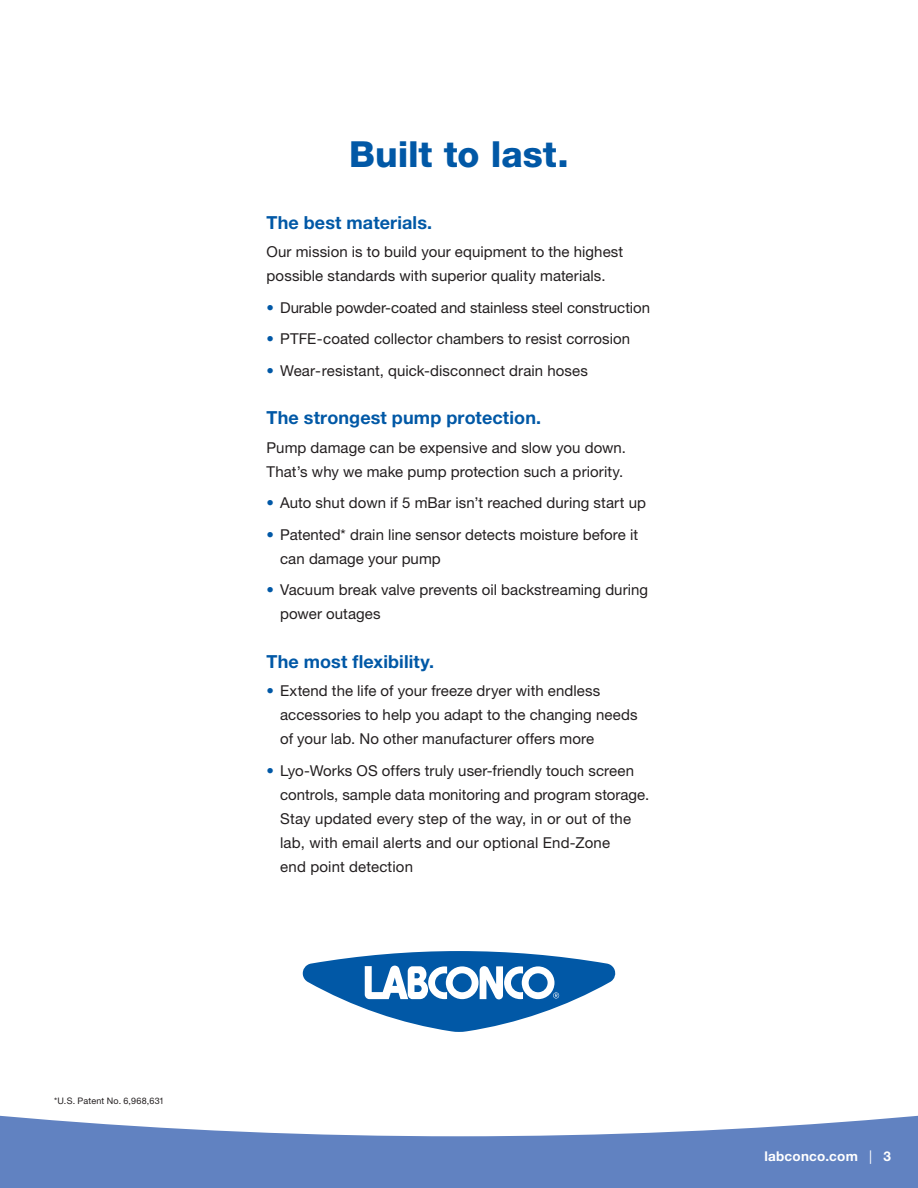
<style>
.page{position:relative;width:918px;height:1188px;background:#fff}
.page>*{position:absolute;margin:0;border:0;box-sizing:border-box;transform-origin:0 0}
.t1{font:800 36px "Helvetica Neue LT Std";color:#0158a6}
.t2{font:700 18px "Helvetica Neue LT Std";letter-spacing:.005em;color:#0158a6}
.t3{font:15px/24px "Helvetica Neue LT Std";letter-spacing:.005em;color:#231f20}
.t4{font:700 13.5px "Helvetica Neue LT Std";letter-spacing:.015em;color:#fff}
.t5{font:9px "Helvetica Neue LT Std";letter-spacing:.02em;color:#231f20}
.s1{color:#0158a6}
.s2{font-weight:400}
</style>
<div class="page">
<svg style="left:302px;top:951px;width:314px;height:81px"></svg>
<svg style="left:1px;top:1115px;width:917px;height:73px;fill:#6182c1"></svg>
<svg style="left:0;top:1115px;width:1px;height:73px"></svg>
<p class="t5" style="left:54px;top:1095px;width:112px">*U.S. Patent No. 6,968,631</p>
<h1 class="t1" style="left:349px;top:133px;width:221px">Built to last.</h1>
<p class="t2" style="left:267px;top:211px;width:167px">The best materials.</p>
<p class="t3" style="left:267px;top:240px;width:358px">Our mission is to build your equipment to the highest possible standards with superior quality materials.</p>
<p class="t3" style="left:267px;top:295px;width:385px"><span class="s1">•</span> Durable powder-coated and stainless steel construction</p>
<p class="t3" style="left:267px;top:327px;width:365px"><span class="s1">•</span> PTFE-coated collector chambers to resist corrosion</p>
<p class="t3" style="left:267px;top:358px;width:323px"><span class="s1">•</span> Wear-resistant, quick-disconnect drain hoses</p>
<p class="t2" style="left:267px;top:407px;width:276px">The strongest pump protection.</p>
<p class="t3" style="left:267px;top:435px;width:361px">Pump damage can be expensive and slow you down.<br>That’s why we make pump protection such a priority.</p>
<p class="t3" style="left:267px;top:491px;width:381px"><span class="s1">•</span> Auto shut down if 5 mBar isn’t reached during start up</p>
<p class="t3" style="left:280px;top:522px;width:360px;text-indent:-14px"><span class="s1">•</span> Patented* drain line sensor detects moisture before it can damage your pump</p>
<p class="t3" style="left:280px;top:578px;width:370px;text-indent:-14px"><span class="s1">•</span> Vacuum break valve prevents oil backstreaming during power outages</p>
<p class="t2" style="left:267px;top:650px;width:169px">The most flexibility.</p>
<p class="t3" style="left:280px;top:678px;width:359px;text-indent:-14px"><span class="s1">•</span> Extend the life of your freeze dryer with endless accessories to help you adapt to the changing needs of your lab. No other manufacturer offers more</p>
<p class="t3" style="left:280px;top:758px;width:371px;text-indent:-14px"><span class="s1">•</span> Lyo-Works OS offers truly user-friendly touch screen controls, sample data monitoring and program storage.<br>Stay updated every step of the way, in or out of the lab, with email alerts and our optional End-Zone<br>end point detection</p>
<p class="t4" style="left:764px;top:1148px;width:128px">labconco.com <span class="s2">|</span> 3</p>
</div>
